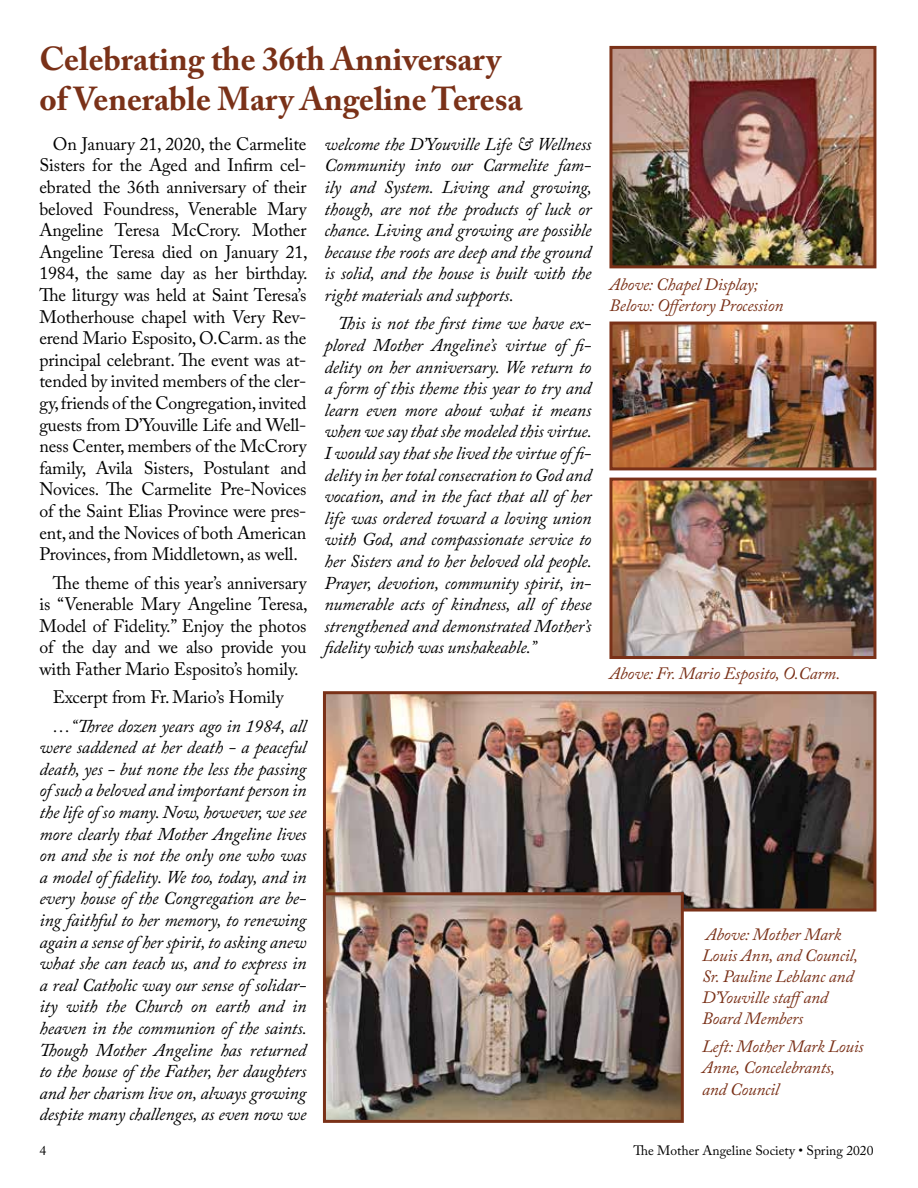
<style>
.page{position:relative;width:918px;height:1188px;background:#fff}
.page>*{position:absolute;margin:0;border:0;box-sizing:border-box;transform-origin:0 0}
.t1{font:700 33px/39.6px "Adobe Caslon Pro";color:#7a3118}
.t2{font:italic 18px/21.6px "Adobe Caslon Pro";letter-spacing:-.01em;color:#000;text-align:justify}
.t3{font:18px/21.6px "Adobe Caslon Pro";letter-spacing:-.01em;color:#000;text-align:justify}
.t4{font:italic 17.25px/21px "Adobe Caslon Pro";letter-spacing:-.01em;color:#7a3118}
.t5{font:13.5px "Adobe Caslon Pro";color:#000}
</style>
<div class="page">
<img style="left:613px;top:50px;width:259px;height:214px">
<div style="left:609px;top:46px;width:267px;height:222px;border:3px solid #7a3118"></div>
<img style="left:613px;top:482px;width:259px;height:173px">
<div style="left:609px;top:478px;width:267px;height:181px;border:3px solid #7a3118"></div>
<img style="left:327px;top:695px;width:545px;height:213px">
<div style="left:323px;top:691px;width:553px;height:221px;border:3px solid #7a3118"></div>
<img style="left:327px;top:896px;width:353px;height:223px">
<div style="left:323px;top:892px;width:361px;height:231px;border:3px solid #7a3118"></div>
<img style="left:613px;top:326px;width:259px;height:140px">
<div style="left:609px;top:322px;width:267px;height:148px;border:3px solid #7a3118"></div>
<h1 class="t1" style="left:39px;top:39px;width:485px">Celebrating the 36th Anniversary of Venerable Mary Angeline Teresa</h1>
<p class="t3" style="left:39px;top:133px;width:270px;text-indent:14px">On January 21, 2020, the Carmelite Sisters for the Aged and Infirm cel&shy;ebrated the 36th anniversary of their beloved Foundress, Venerable Mary Angeline Teresa McCrory. Mother Angeline Teresa died on January 21, 1984, the same day as her birthday.<br>The liturgy was held at Saint Teresa’s Motherhouse chapel with Very Rev&shy;erend Mario Esposito, O.Carm. as the principal celebrant. The event was at&shy;tended by invited members of the cler&shy;gy, friends of the Congregation, invited guests from D’Youville Life and Well&shy;ness Center, members of the McCrory family, Avila Sisters, Postulant and Novices. The Carmelite Pre-Novices of the Saint Elias Province were pres&shy;ent, and the Novices of both American Provinces, from Middletown, as well.</p>
<p class="t3" style="left:39px;top:572px;width:270px;text-indent:14px">The theme of this year’s anniversary is “Venerable Mary Angeline Teresa, Model of Fidelity.” Enjoy the photos of the day and we also provide you with Father Mario Esposito’s homily.</p>
<p class="t3" style="left:53px;top:686px;width:232px">Excerpt from Fr. Mario’s Homily</p>
<p class="t2" style="left:39px;top:715px;width:269px;text-indent:14px">…“Three dozen years ago in 1984, all were saddened at her death - a peaceful death, yes - but none the less the passing of such a beloved and important person in the life of so many. Now, however, we see more clearly that Mother Angeline lives on and she is not the only one who was a model of fidelity. We too, today, and in every house of the Congregation are be&shy;ing faithful to her memory, to renewing again a sense of her spirit, to asking anew what she can teach us, and to express in a real Catholic way our sense of solidar&shy;ity with the Church on earth and in heaven in the communion of the saints.<br>Though Mother Angeline has returned to the house of the Father, her daughters and her charism live on, always growing despite many challenges, as even now we</p>
<p class="t2" style="left:324px;top:133px;width:269px">welcome the D’Youville Life &amp; Wellness Community into our Carmelite fam&shy;ily and System. Living and growing, though, are not the products of luck or chance. Living and growing are possible because the roots are deep and the ground is solid, and the house is built with the right materials and supports.</p>
<p class="t2" style="left:324px;top:312px;width:269px;text-indent:14px">This is not the first time we have ex&shy;plored Mother Angeline’s virtue of fi&shy;delity on her anniversary. We return to a form of this theme this year to try and learn even more about what it means when we say that she modeled this virtue.<br>I would say that she lived the virtue of fi&shy;delity in her total consecration to God and vocation, and in the fact that all of her life was ordered toward a loving union with God, and compassionate service to her Sisters and to her beloved old people.<br>Prayer, devotion, community spirit, in&shy;numerable acts of kindness, all of these strengthened and demonstrated Mother’s fidelity which was unshakeable.”</p>
<p class="t4" style="left:609px;top:274px;width:175px">Above: Chapel Display;<br>Below: Offertory Procession</p>
<p class="t4" style="left:609px;top:663px;width:232px">Above: Fr. Mario Esposito, O.Carm.</p>
<p class="t4" style="left:702px;top:923px;width:157px">Above: Mother Mark<br>Louis Ann, and Council,<br>Sr. Pauline Leblanc and<br>D’Youville staffand<br>Board Members</p>
<p class="t4" style="left:702px;top:1035px;width:163px;line-height:21.8px">Left: Mother Mark Louis<br>Anne, Concelebrants, and Council</p>
<p class="t5" style="left:39px;top:1143px;width:8px">4</p>
<p class="t5" style="left:633px;top:1143px;width:242px">The Mother Angeline Society • Spring 2020</p>
</div>
